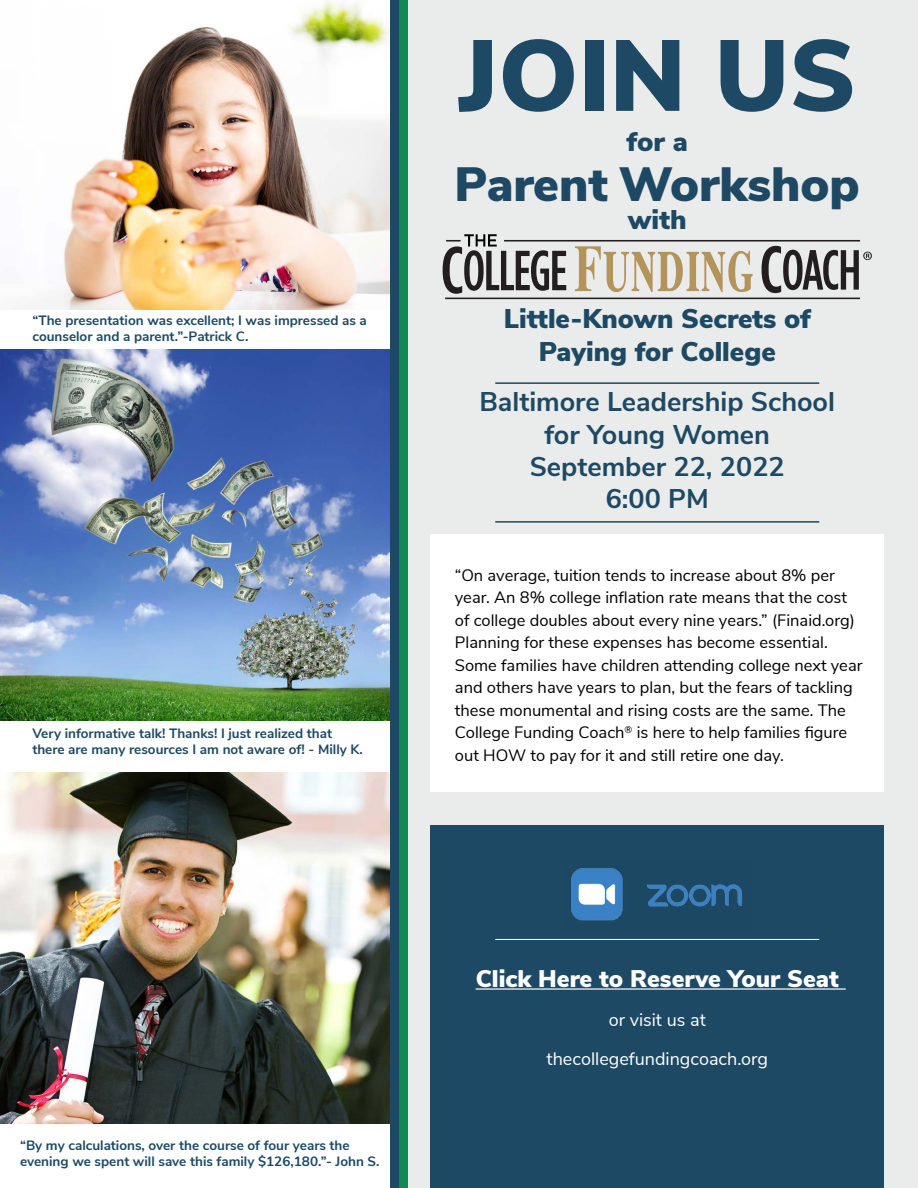
<style>
.page{position:relative;width:918px;height:1188px;background:#fff}
.page>*{position:absolute;margin:0;border:0;box-sizing:border-box;transform-origin:0 0}
.t1{font:900 100.5px "Nunito Sans";color:#1d4964}
.t2{font:900 48px "Nunito Sans";color:#1d4964}
.t3{font:700 27px/32.4px "Nunito Sans";color:#1d4964;text-align:center}
.t4{font:900 27px/32.4px "Nunito Sans";color:#1d4964;text-align:center}
.t5{font:900 24px "Nunito Sans";color:#fff}
.t6{font:18px/39px "Nunito Sans";color:#fff;text-align:center}
.t7{font:16.5px/22.5px "Nunito Sans";color:#000}
.t8{font:700 13.5px/16.2px "Nunito Sans";color:#1d4964}
</style>
<div class="page">
<div style="left:407px;top:0;width:511px;height:1188px;background:#eaeceb"></div>
<img style="left:47px;top:0;width:343px;height:310px">
<img style="left:0;top:772px;width:390px;height:352px">
<img style="left:0;top:349px;width:390px;height:372px">
<div style="left:430px;top:826px;width:454px;height:362px;background:#1d4964"></div>
<hr style="left:476px;top:988px;width:370px;height:2px;background:#fff">
<hr style="left:495px;top:939px;width:324px;height:1px;background:#fff">
<img style="left:571px;top:868px;width:171px;height:53px">
<div style="left:390px;top:0;width:10px;height:1188px;background:#1d4964"></div>
<div style="left:399px;top:0;width:8px;height:1188px;background:#128855"></div>
<div style="left:430px;top:535px;width:454px;height:257px;background:#fff"></div>
<svg style="left:762px;top:246px;width:110px;height:47px;background:#9c9c9b"></svg>
<svg style="left:575px;top:246px;width:178px;height:46px;background:#d6ccb6"></svg>
<hr style="left:504px;top:240px;width:356px;height:2px;background:#231f20">
<svg style="left:443px;top:234px;width:123px;height:60px;background:#a0a09f"></svg>
<hr style="left:445px;top:298px;width:415px;height:1px;background:#231f20">
<hr style="left:495px;top:382px;width:324px;height:2px;background:#1d4964">
<hr style="left:495px;top:521px;width:324px;height:2px;background:#1d4964">
<p class="t8" style="left:32px;top:311px;width:336px">“The presentation was excellent; I was impressed as a counselor and a parent.”-Patrick C.</p>
<p class="t8" style="left:32px;top:724px;width:332px">Very informative talk! Thanks! I just realized that there are many resources I am not aware of! - Milly K.</p>
<h1 class="t1" style="left:458px;top:2px;width:399px">JOIN US</h1>
<h3 class="t4" style="left:627px;top:124px;width:63px">for a</h3>
<h2 class="t2" style="left:455px;top:149px;width:407px">Parent Workshop</h2>
<h3 class="t4" style="left:628px;top:202px;width:60px">with</h3>
<h3 class="t4" style="left:504px;top:302px;width:309px">Little-Known Secrets of<br>Paying for College</h3>
<h3 class="t3" style="left:480px;top:384px;width:357px">Baltimore Leadership School for Young Women<br>September 22, 2022<br>6:00 PM</h3>
<p class="t7" style="left:455px;top:563px;width:409px">“On average, tuition tends to increase about 8% per year. An 8% college inflation rate means that the cost of college doubles about every nine years.” (Finaid.org)<br>Planning for these expenses has become essential.<br>Some families have children attending college next year and others have years to plan, but the fears of tackling these monumental and rising costs are the same. The College Funding Coach<sup>®</sup> is here to help families figure out HOW to pay for it and still retire one day.</p>
<p class="t8" style="left:20px;top:1137px;width:361px">“By my calculations, over the course of four years the evening we spent will save this family $126,180.”- John S.</p>
<h3 class="t5" style="left:476px;top:961px;width:365px">Click Here to Reserve Your Seat</h3>
<p class="t6" style="left:547px;top:999px;width:223px">or visit us at thecollegefundingcoach.org</p>
</div>
